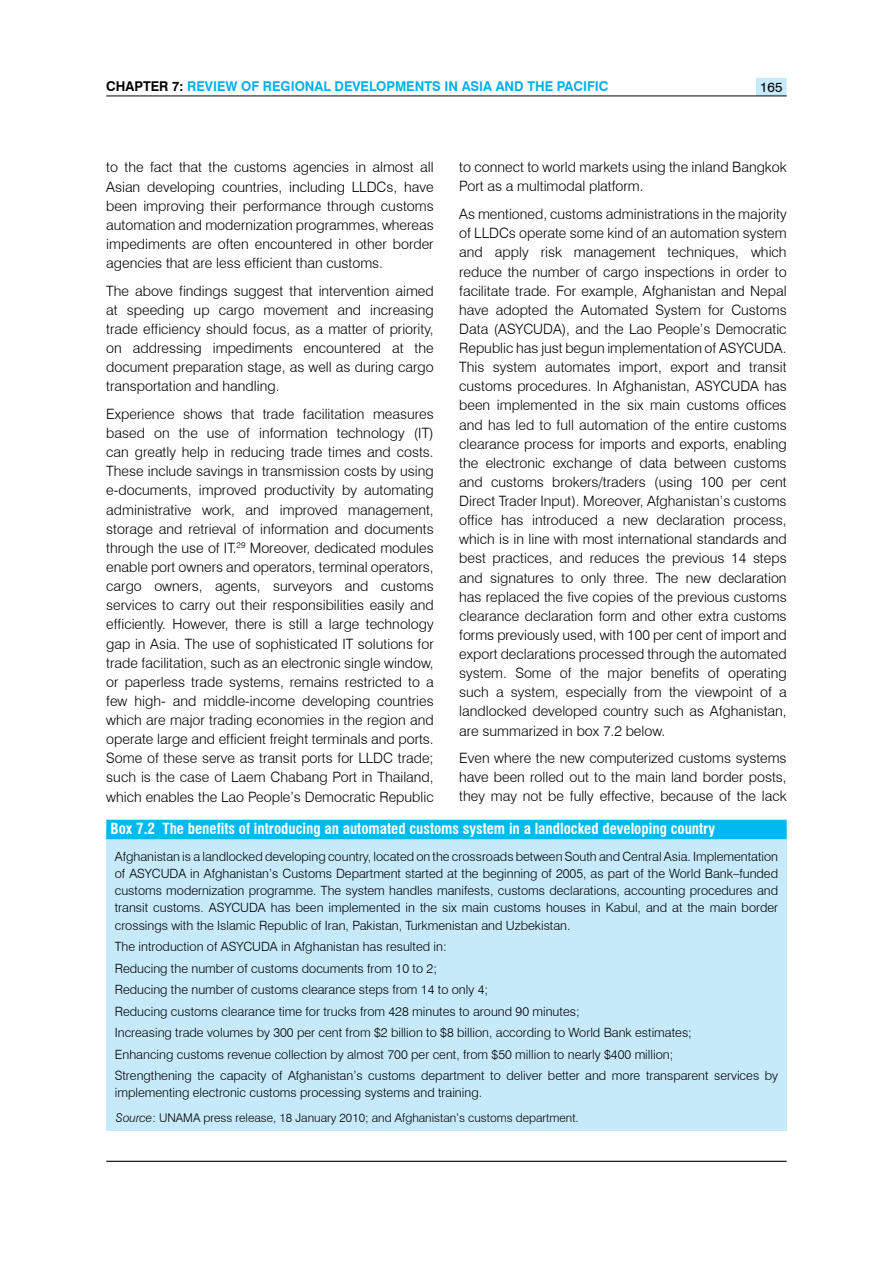
<style>
.page{position:relative;width:893px;height:1263px;background:#fff}
.page>*{position:absolute;margin:0;border:0;box-sizing:border-box;transform-origin:0 0}
.t1{font:700 condensed 15px "Swiss 721 BT";color:#fff}
.t2{font:300 14.25px/19px "Swiss 721 BT";color:#000;text-align:justify}
.t3{font:700 13.5px "Swiss 721 BT";color:#00aeef;scale:.96 1}
.t4{font:700 13.5px "Swiss 721 BT";color:#000;scale:.96 1}
.t5{font:13.5px "Swiss 721 BT";color:#000}
.t6{font:300 12.75px/21.5px "Swiss 721 BT";color:#000;text-align:justify}
.t7{font:300 12px "Swiss 721 BT";color:#000}
.s1{color:#000}
.s2{font-style:italic}
</style>
<div class="page">
<div style="left:756px;top:78px;width:31px;height:14px;background:#c7eafb"></div>
<svg style="left:756px;top:92px;width:31px;height:4px"></svg>
<hr style="left:106px;top:96px;width:681px;height:1px;background:#000">
<hr style="left:106px;top:1161px;width:681px;height:1px;background:#000">
<div style="left:106px;top:828px;width:681px;height:303px;background:#c7eafb"></div>
<div style="left:106px;top:820px;width:681px;height:19px;background:#00b9f1"></div>
<p class="t4" style="left:106px;top:78px;width:30px">CHAPTE</p>
<p class="t3" style="left:159px;top:78px;width:49px"><span class="s1">R 7:</span> REVIEW</p>
<p class="t3" style="left:241px;top:78px;width:61px">OF REGIONA</p>
<p class="t3" style="left:323px;top:78px;width:31px">L DEVE</p>
<p class="t3" style="left:369px;top:78px;width:49px">LOPMENTS</p>
<p class="t3" style="left:444px;top:78px;width:27px">IN ASIA</p>
<p class="t3" style="left:496px;top:78px;width:119px">AND THEPACIFIC</p>
<p class="t5" style="left:760px;top:79px;width:24px">165</p>
<p class="t2" style="left:106px;top:158px;width:329px">to the fact that the customs agencies in almost all Asian developing countries, including LLDCs, have been improving their performance through customs automation and modernization programmes, whereas impediments are often encountered in other border agencies that are less efficient than customs.</p>
<p class="t2" style="left:106px;top:281px;width:329px">The above findings suggest that intervention aimed at speeding up cargo movement and increasing trade efficiency should focus, as a matter of priority, on addressing impediments encountered at the document preparation stage, as well as during cargo transportation and handling.</p>
<p class="t2" style="left:106px;top:404px;width:329px">Experience shows that trade facilitation measures based on the use of information technology (IT) can greatly help in reducing trade times and costs.<br>These include savings in transmission costs by using e-documents, improved productivity by automating administrative work, and improved management, storage and retrieval of information and documents through the use of IT.<sup>29</sup> Moreover, dedicated modules enable port owners and operators, terminal operators, cargo owners, agents, surveyors and customs services to carry out their responsibilities easily and efficiently. However, there is still a large technology gap in Asia. The use of sophisticated IT solutions for trade facilitation, such as an electronic single window, or paperless trade systems, remains restricted to a few high- and middle-income developing countries which are major trading economies in the region and operate large and efficient freight terminals and ports.<br>Some of these serve as transit ports for LLDC trade; such is the case of Laem Chabang Port in Thailand, which enables the Lao People’s Democratic Republic</p>
<p class="t2" style="left:459px;top:158px;width:329px">to connect to world markets using the inland Bangkok<br>Port as a multimodal platform.</p>
<p class="t2" style="left:459px;top:204px;width:329px">As mentioned, customs administrations in the majority of LLDCs operate some kind of an automation system and apply risk management techniques, which reduce the number of cargo inspections in order to facilitate trade. For example, Afghanistan and Nepal have adopted the Automated System for Customs Data (ASYCUDA), and the Lao People’s Democratic Republic has just begun implementation of ASYCUDA.<br>This system automates import, export and transit customs procedures. In Afghanistan, ASYCUDA has been implemented in the six main customs offices and has led to full automation of the entire customs clearance process for imports and exports, enabling the electronic exchange of data between customs and customs brokers/traders (using 100 per cent Direct Trader Input). Moreover, Afghanistan’s customs office has introduced a new declaration process, which is in line with most international standards and best practices, and reduces the previous 14 steps and signatures to only three. The new declaration has replaced the five copies of the previous customs clearance declaration form and other extra customs forms previously used, with 100 per cent of import and export declarations processed through the automated system. Some of the major benefits of operating such a system, especially from the viewpoint of a landlocked developed country such as Afghanistan, are summarized in box 7.2 below.</p>
<p class="t2" style="left:459px;top:748px;width:329px">Even where the new computerized customs systems have been rolled out to the main land border posts, they may not be fully effective, because of the lack</p>
<p class="t1" style="left:111px;top:819px;width:606px">Box 7.2 The benefits of introducing an automated customs system in a landlocked developing country</p>
<p class="t6" style="left:115px;top:847px;width:665px;line-height:17.2px">Afghanistan is a landlocked developing country, located on the crossroads between South and Central Asia. Implementation of ASYCUDA in Afghanistan’s Customs Department started at the beginning of 2005, as part of the World Bank–funded customs modernization programme. The system handles manifests, customs declarations, accounting procedures and transit customs. ASYCUDA has been implemented in the six main customs houses in Kabul, and at the main border crossings with the Islamic Republic of Iran, Pakistan, Turkmenistan and Uzbekistan.</p>
<p class="t6" style="left:115px;top:936px;width:665px;text-align:left">The introduction of ASYCUDA in Afghanistan has resulted in:<br>Reducing the number of customs documents from 10 to 2;<br>Reducing the number of customs clearance steps from 14 to only 4;<br>Reducing customs clearance time for trucks from 428 minutes to around 90 minutes;<br>Increasing trade volumes by 300 per cent from $2 billion to $8 billion, according to World Bank estimates;<br>Enhancing customs revenue collection by almost 700 per cent, from $50 million to nearly $400 million;<br>Strengthening the capacity of Afghanistan’s customs department to deliver better and more transparent services by</p>
<p class="t6" style="left:115px;top:1082px;width:369px">implementing electronic customs processing systems and training.</p>
<p class="t7" style="left:116px;top:1111px;width:464px"><span class="s2">Source</span>: UNAMA press release, 18 January 2010; and Afghanistan’s customs department.</p>
</div>
